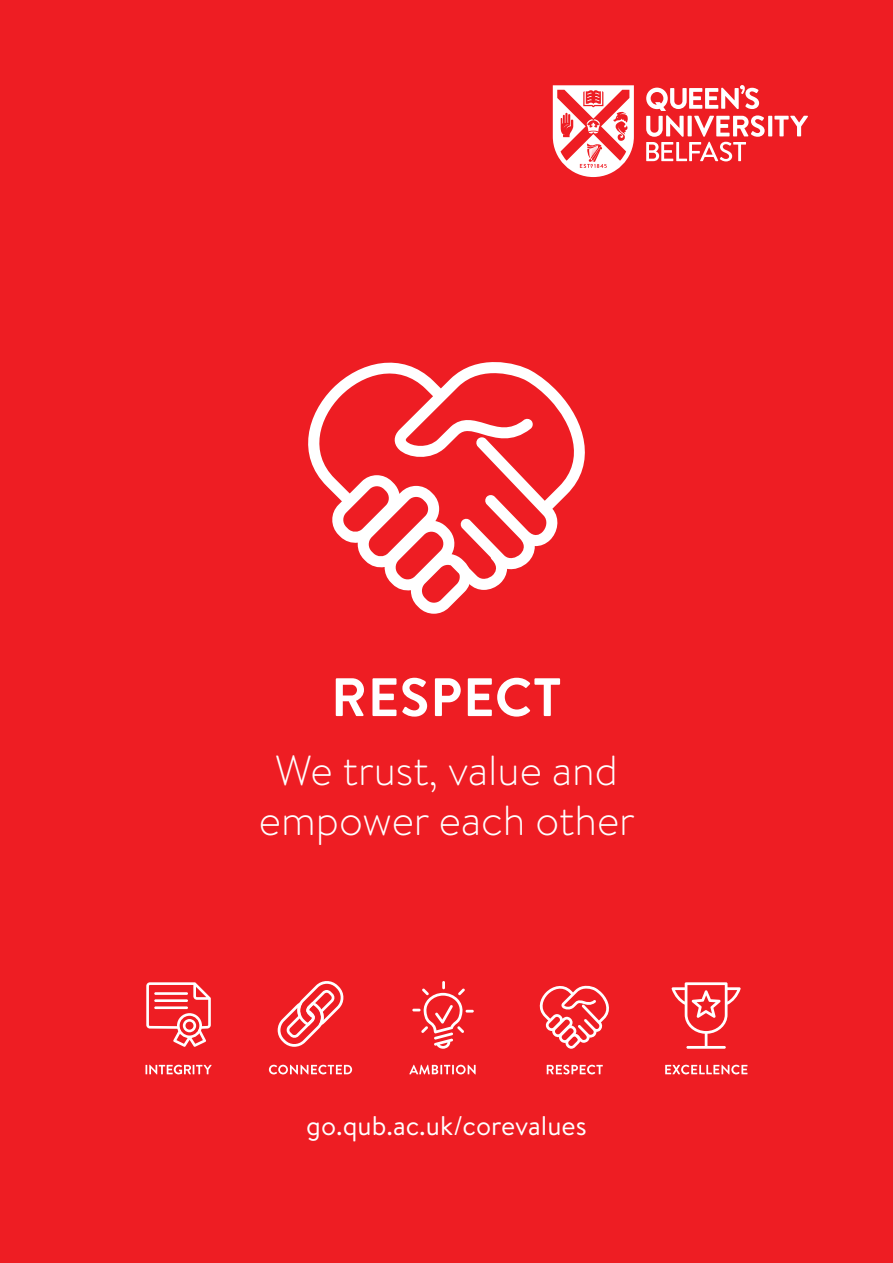
<style>
.page{position:relative;width:893px;height:1263px;background:#ee1d23}
.page>*{position:absolute;margin:0;border:0;box-sizing:border-box;transform-origin:0 0}
.t1{font:700 54px "Brandon Text";letter-spacing:.02em;color:#fff}
.t2{font:300 42px/50.4px "Brandon Text";color:#fff;text-align:center}
.t3{font:27px "Brandon Text";color:#fff}
</style>
<div class="page">
<svg style="left:768px;top:116px;width:4px;height:20px"></svg>
<svg style="left:774px;top:116px;width:34px;height:20px"></svg>
<svg style="left:646px;top:85px;width:119px;height:76px"></svg>
<svg style="left:553px;top:85px;width:81px;height:92px"></svg>
<svg style="left:308px;top:362px;width:277px;height:228px"></svg>
<svg style="left:330px;top:475px;width:143px;height:139px"></svg>
<svg style="left:665px;top:1065px;width:82px;height:9px"></svg>
<svg style="left:671px;top:982px;width:70px;height:67px"></svg>
<svg style="left:547px;top:1065px;width:56px;height:9px"></svg>
<svg style="left:539px;top:985px;width:70px;height:64px"></svg>
<svg style="left:409px;top:1065px;width:67px;height:9px"></svg>
<svg style="left:412px;top:981px;width:62px;height:68px"></svg>
<svg style="left:269px;top:1065px;width:83px;height:9px"></svg>
<svg style="left:278px;top:981px;width:66px;height:66px"></svg>
<svg style="left:146px;top:982px;width:65px;height:65px"></svg>
<svg style="left:145px;top:1065px;width:67px;height:9px"></svg>
<p class="t1" style="left:331px;top:660px;width:232px">RESPECT</p>
<p class="t2" style="left:259px;top:744px;width:378px">We trust, value and empower each other</p>
<p class="t3" style="left:306px;top:1107px;width:282px">go.qub.ac.uk/corevalues</p>
</div>
